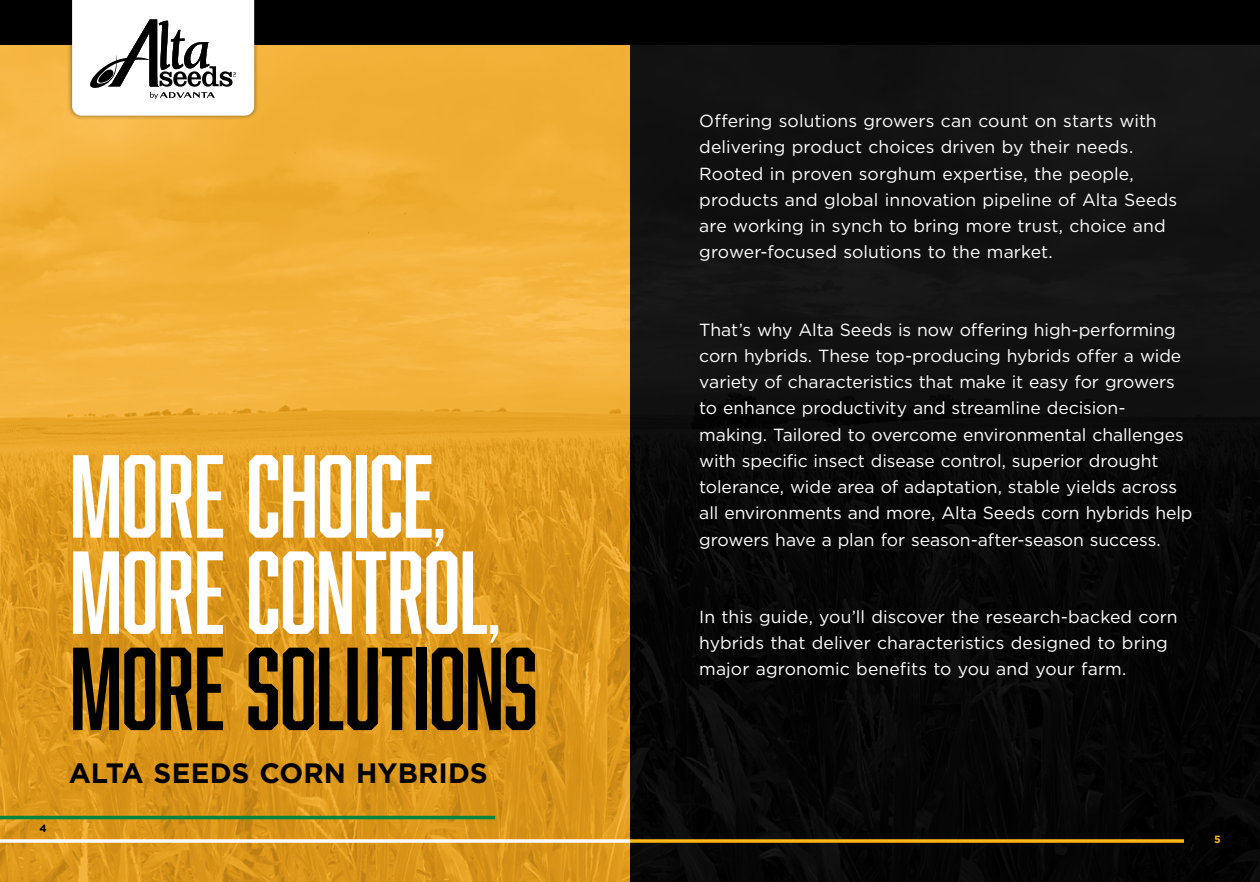
<style>
.page{position:relative;width:1260px;height:882px;background:#fff}
.page>*{position:absolute;margin:0;border:0;box-sizing:border-box;transform-origin:0 0}
.t1{font:108.5px/96.2px "Abolition";letter-spacing:-.015em;color:#fff}
.t2{font:700 28px "Gotham";letter-spacing:.005em;color:#000}
.t3{font:17.5px/26.2px "Gotham";color:#fff}
.t4{font:700 10.5px "Gotham";color:#fdb913}
.t5{font:700 10.5px "Gotham";color:#000}
.s1{font-size:78.75px}
.s2{color:#000}
</style>
<div class="page">
<svg style="left:0;top:44px;width:630px;height:838px;background:#e6a329"></svg>
<div style="left:630px;top:0;width:630px;height:882px;background:#0d0d0d"></div>
<div style="left:0;top:0;width:1260px;height:44px;background:#000"></div>
<svg style="left:0;top:839px;width:630px;height:4px"></svg>
<hr style="left:0;top:816px;width:495px;height:3px;background:#00853f">
<svg style="left:630px;top:839px;width:554px;height:4px;background:#dea211"></svg>
<div style="left:67px;top:0;width:192px;height:120px;background:#000;opacity:.45"></div>
<svg style="left:72px;top:0;width:182px;height:116px"></svg>
<p class="t5" style="left:39px;top:822px;width:9px">4</p>
<h1 class="t1" style="left:70px;top:446px;width:470px">MORE CHOICE<span class="s1">,<br></span>MORE CONTROL<span class="s1">,<br></span><span class="s2">MORE SOLUTIONS</span></h1>
<h2 class="t2" style="left:69px;top:755px;width:420px">ALTA SEEDS CORN HYBRIDS</h2>
<p class="t3" style="left:699px;top:108px;width:479px">Offering solutions growers can count on starts with delivering product choices driven by their needs.<br>Rooted in proven sorghum expertise, the people, products and global innovation pipeline of Alta Seeds are working in synch to bring more trust, choice and grower-focused solutions to the market.</p>
<p class="t3" style="left:699px;top:316px;width:495px">That’s why Alta Seeds is now offering high-performing corn hybrids. These top-producing hybrids offer a wide variety of characteristics that make it easy for growers to enhance productivity and streamline decision&shy;making. Tailored to overcome environmental challenges with specific insect disease control, superior drought tolerance, wide area of adaptation, stable yields across all environments and more, Alta Seeds corn hybrids help growers have a plan for season-after-season success.</p>
<p class="t3" style="left:699px;top:603px;width:480px">In this guide, you’ll discover the research-backed corn hybrids that deliver characteristics designed to bring major agronomic benefits to you and your farm.</p>
<p class="t4" style="left:1214px;top:832px;width:8px">5</p>
</div>
